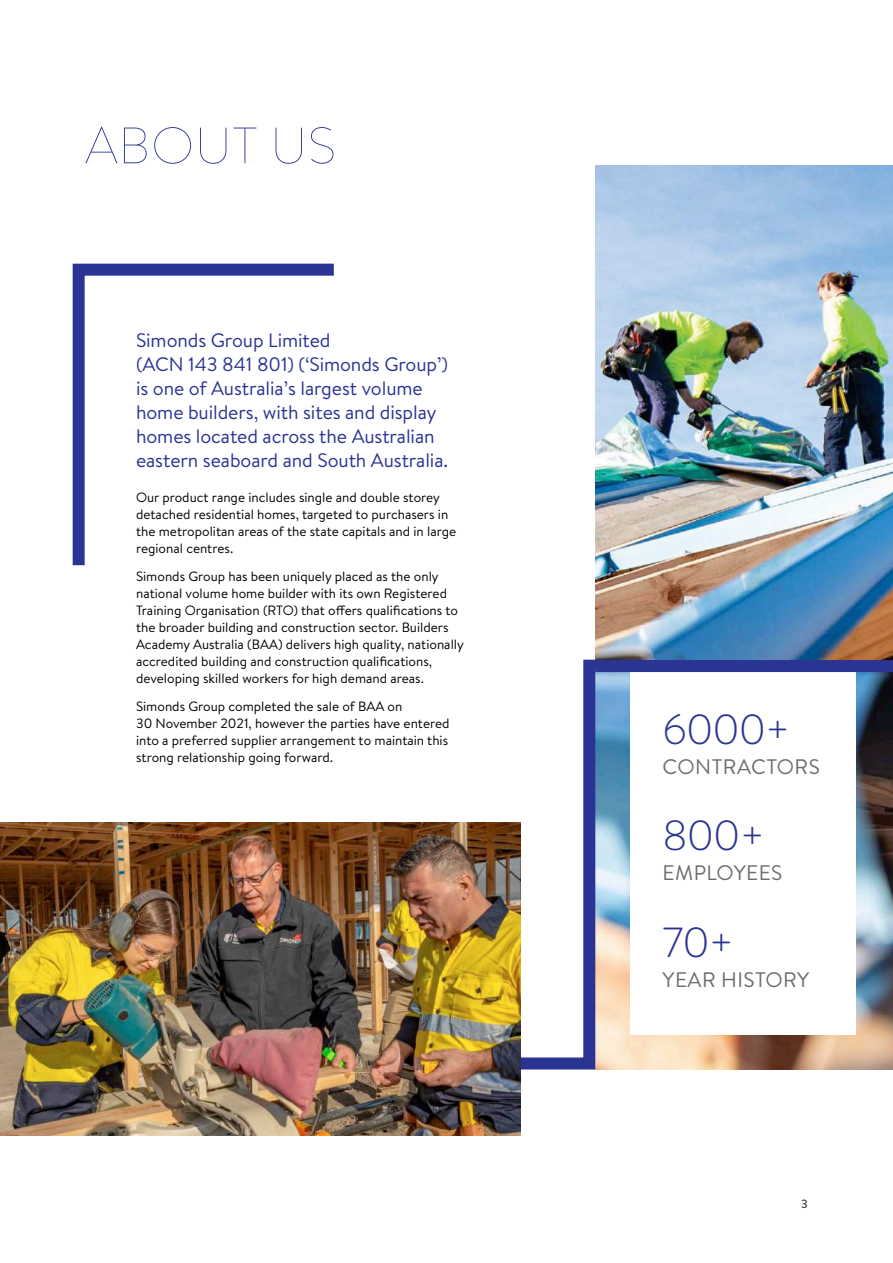
<style>
.page{position:relative;width:893px;height:1263px;background:#fff}
.page>*{position:absolute;margin:0;border:0;box-sizing:border-box;transform-origin:0 0}
.t1{font:100 51px "Brandon Text";letter-spacing:.015em;color:#2b3393}
.t2{font:300 42px "Brandon Text";letter-spacing:-.02em;color:#2b3393}
.t3{font:21px "Brandon Text";letter-spacing:.02em;color:#6d6d70}
.t4{font:19.5px/24px "Brandon Text";letter-spacing:-.005em;color:#2b3393}
.t5{font:13.5px/17.1px "Brandon Text";color:#000}
.t6{font:500 12px "Brandon Text";color:#404041}
</style>
<div class="page">
<img style="left:595px;top:166px;width:298px;height:903px">
<svg style="left:72px;top:263px;width:262px;height:303px"></svg>
<img style="left:0;top:823px;width:521px;height:312px">
<div style="left:630px;top:672px;width:225px;height:363px;background:#fff"></div>
<svg style="left:509px;top:648px;width:92px;height:427px"></svg>
<div style="left:595px;top:660px;width:298px;height:12px;background:#2b3393"></div>
<h1 class="t1" style="left:85px;top:111px;width:252px">ABOUT US</h1>
<h3 class="t4" style="left:136px;top:328px;width:314px">Simonds Group Limited<br>(ACN 143 841 801) (‘Simonds Group’) is one of Australia’s largest volume home builders, with sites and display homes located across the Australian eastern seaboard and South Australia.</h3>
<p class="t5" style="left:136px;top:488px;width:322px">Our product range includes single and double storey detached residential homes, targeted to purchasers in the metropolitan areas of the state capitals and in large regional centres.</p>
<p class="t5" style="left:136px;top:567px;width:329px">Simonds Group has been uniquely placed as the only national volume home builder with its own Registered Training Organisation (RTO) that offers qualifications to the broader building and construction sector. Builders Academy Australia (BAA) delivers high quality, nationally accredited building and construction qualifications, developing skilled workers for high demand areas.</p>
<p class="t5" style="left:136px;top:697px;width:315px">Simonds Group completed the sale of BAA on<br>30 November 2021, however the parties have entered into a preferred supplier arrangement to maintain this strong relationship going forward.</p>
<h2 class="t2" style="left:662px;top:701px;width:129px">6000+</h2>
<h3 class="t3" style="left:663px;top:752px;width:159px">CONTRACTORS</h3>
<h2 class="t2" style="left:662px;top:807px;width:104px">800+</h2>
<h3 class="t3" style="left:663px;top:859px;width:121px">EMPLOYEES</h3>
<h2 class="t2" style="left:662px;top:914px;width:73px">70+</h2>
<h3 class="t3" style="left:663px;top:965px;width:148px">YEAR HISTORY</h3>
<p class="t6" style="left:801px;top:1196px;width:8px">3</p>
</div>
